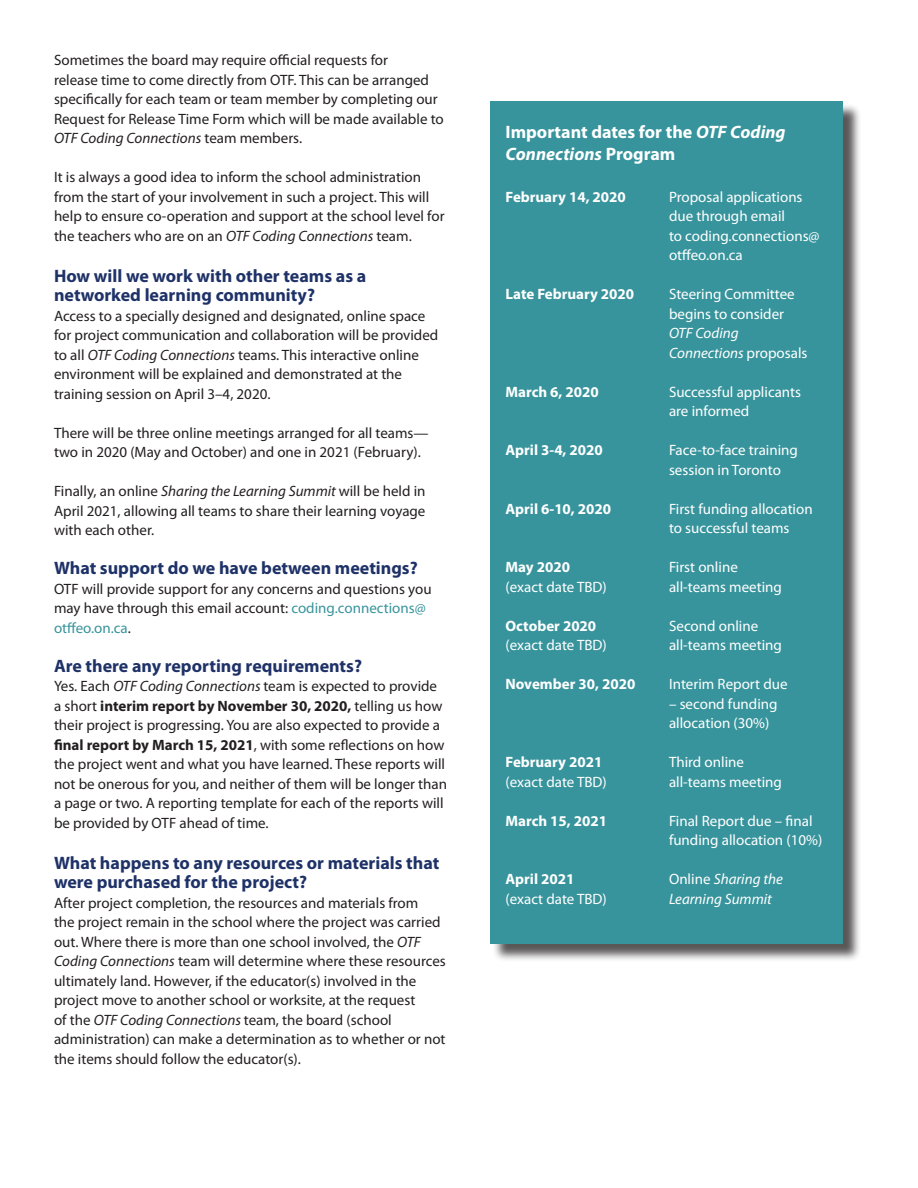
<style>
.page{position:relative;width:918px;height:1188px;background:#fff}
.page>*{position:absolute;margin:0;border:0;box-sizing:border-box;transform-origin:0 0}
.t1{font:700 18px/19.5px "Myriad Pro";color:#1f3268}
.t2{font:700 18px/22.5px "Myriad Pro";color:#fff}
.t3{font:15px/19.5px "Myriad Pro";color:#231f20}
.t4{font:15px/19.5px "Myriad Pro";color:#fff}
.t5{font:700 15px "Myriad Pro";color:#fff}
.t6{font:italic 15px/19.5px "Myriad Pro";color:#fff}
.s1{font-style:italic}
.s2{color:#38949c}
.s3{font-weight:700}
.s4{font-style:normal}
</style>
<div class="page">
<div style="left:492px;top:103px;width:370px;height:859px;background:#231f20;opacity:.75"></div>
<div style="left:490px;top:101px;width:353px;height:842px;background:#38949c"></div>
<p class="t3" style="left:54px;top:50px;width:391px">Sometimes the board may require official requests for<br>release time to come directly from OTF. This can be arranged specifically for each team or team member by completing our Request for Release Time Form which will be made available to <span class="s1">OTF Coding Connections</span> team members.</p>
<p class="t3" style="left:54px;top:167px;width:392px">It is always a good idea to inform the school administration from the start of your involvement in such a project. This will help to ensure co-operation and support at the school level for the teachers who are on an <span class="s1">OTF Coding Connections</span> team.</p>
<p class="t1" style="left:54px;top:265px;width:314px">How will we work with other teams as a networked learning community?</p>
<p class="t3" style="left:54px;top:306px;width:386px">Access to a specially designed and designated, online space for project communication and collaboration will be provided to all <span class="s1">OTF Coding Connections</span> teams. This interactive online environment will be explained and demonstrated at the training session on April 3–4, 2020.</p>
<p class="t3" style="left:54px;top:423px;width:376px">There will be three online meetings arranged for all teams— two in 2020 (May and October) and one in 2021 (February).</p>
<p class="t3" style="left:54px;top:481px;width:373px;text-align:justify">Finally, an online <span class="s1">Sharing the Learning Summit</span> will be held in April 2021, allowing all teams to share their learning voyage with each other.</p>
<p class="t1" style="left:54px;top:558px;width:365px">What support do we have between meetings?</p>
<p class="t3" style="left:54px;top:579px;width:379px">OTF will provide support for any concerns and questions you may have through this email account: <span class="s2">coding.connections@ otffeo.on.ca</span>.</p>
<p class="t1" style="left:54px;top:655px;width:310px">Are there any reporting requirements?</p>
<p class="t3" style="left:54px;top:676px;width:395px">Yes. Each <span class="s1">OTF Coding Connections</span> team is expected to provide a short <span class="s3">interim report by November 30, 2020,</span> telling us how their project is progressing. You are also expected to provide a <span class="s3">final report by March 15, 2021</span>, with some reflections on how the project went and what you have learned. These reports will not be onerous for you, and neither of them will be longer than a page or two. A reporting template for each of the reports will be provided by OTF ahead of time.</p>
<p class="t1" style="left:54px;top:853px;width:387px">What happens to any resources or materials that were purchased for the project?</p>
<p class="t3" style="left:54px;top:893px;width:393px">After project completion, the resources and materials from<br>the project remain in the school where the project was carried out. Where there is more than one school involved, the <span class="s1">OTF Coding Connections</span> team will determine where these resources ultimately land. However, if the educator(s) involved in the project move to another school or worksite, at the request<br>of the <span class="s1">OTF Coding Connections</span> team, the board (school administration) can make a determination as to whether or not the items should follow the educator(s).</p>
<p class="t2" style="left:506px;top:120px;width:282px">Important dates for the <span class="s1">OTF Coding<br>Connections</span> Program</p>
<p class="t5" style="left:506px;top:187px;width:122px">February 14, 2020</p>
<p class="t4" style="left:669px;top:187px;width:152px">Proposal applications due through email<br>to coding.connections@ otffeo.on.ca</p>
<p class="t5" style="left:506px;top:284px;width:130px">Late February 2020</p>
<p class="t4" style="left:669px;top:284px;width:127px">Steering Committee begins to consider</p>
<p class="t6" style="left:669px;top:323px;width:140px">OTF Coding<br>Connections <span class="s4">proposals</span></p>
<p class="t5" style="left:506px;top:382px;width:95px">March 6, 2020</p>
<p class="t4" style="left:669px;top:382px;width:134px">Successful applicants are informed</p>
<p class="t5" style="left:506px;top:440px;width:99px">April 3-4, 2020</p>
<p class="t4" style="left:669px;top:440px;width:130px">Face-to-face training session in Toronto</p>
<p class="t5" style="left:506px;top:499px;width:107px">April 6-10, 2020</p>
<p class="t4" style="left:669px;top:499px;width:145px">First funding allocation to successful teams</p>
<p class="t5" style="left:506px;top:557px;width:66px">May 2020</p>
<p class="t4" style="left:669px;top:557px;width:70px">First online</p>
<p class="t4" style="left:506px;top:577px;width:103px">(exact date TBD)</p>
<p class="t4" style="left:669px;top:577px;width:114px">all-teams meeting</p>
<p class="t5" style="left:506px;top:616px;width:92px">October 2020</p>
<p class="t4" style="left:669px;top:616px;width:91px">Second online</p>
<p class="t4" style="left:506px;top:635px;width:103px">(exact date TBD)</p>
<p class="t4" style="left:669px;top:635px;width:114px">all-teams meeting</p>
<p class="t5" style="left:506px;top:674px;width:131px">November 30, 2020</p>
<p class="t4" style="left:669px;top:674px;width:120px">Interim Report due</p>
<p class="t4" style="left:669px;top:694px;width:110px">– second funding allocation (30%)</p>
<p class="t5" style="left:506px;top:752px;width:98px">February 2021</p>
<p class="t4" style="left:669px;top:752px;width:77px">Third online</p>
<p class="t4" style="left:506px;top:772px;width:103px">(exact date TBD)</p>
<p class="t4" style="left:669px;top:772px;width:114px">all-teams meeting</p>
<p class="t5" style="left:506px;top:811px;width:103px">March 15, 2021</p>
<p class="t4" style="left:669px;top:811px;width:155px">Final Report due – final funding allocation (10%)</p>
<p class="t5" style="left:506px;top:869px;width:70px">April 2021</p>
<p class="t6" style="left:669px;top:869px;width:115px"><span class="s4">Online</span> Sharing the</p>
<p class="t4" style="left:506px;top:889px;width:103px">(exact date TBD)</p>
<p class="t6" style="left:669px;top:889px;width:104px">Learning Summit</p>
</div>
